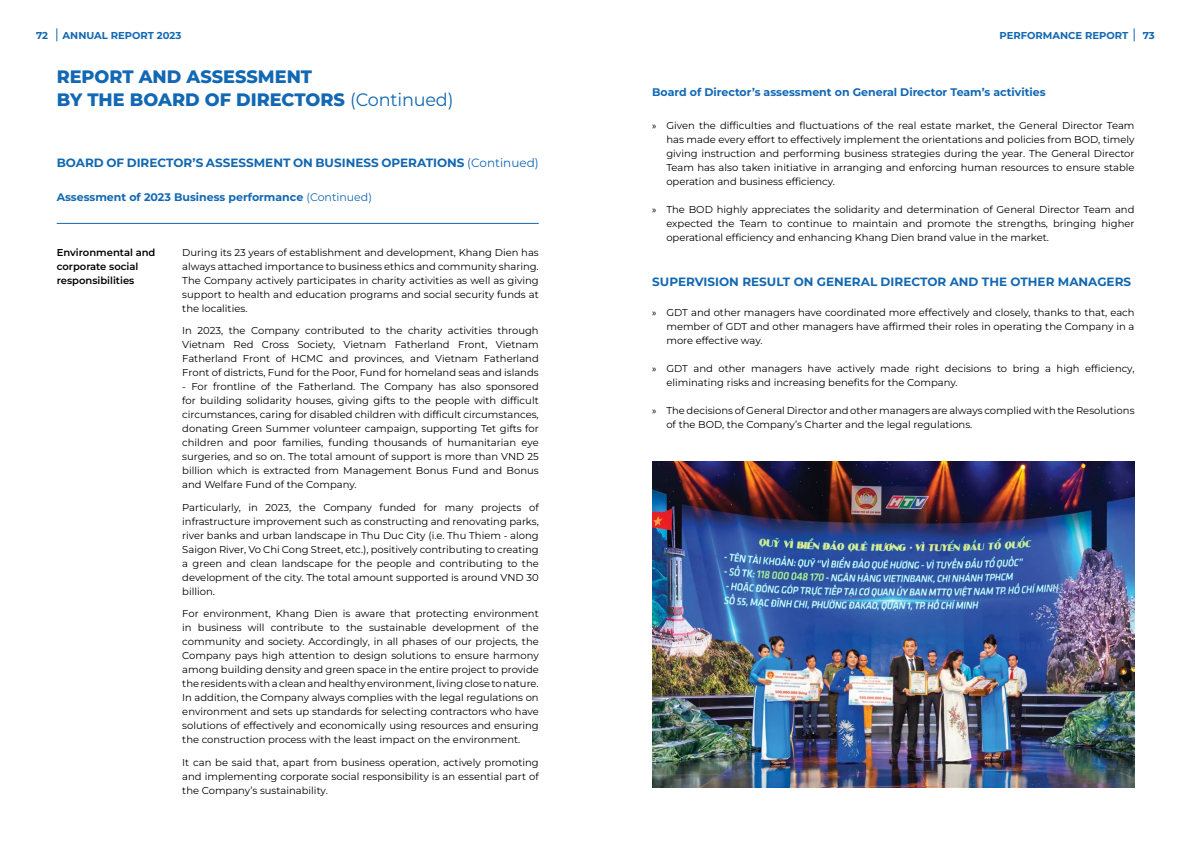
<style>
.page{position:relative;width:1191px;height:842px;background:#fff}
.page>*{position:absolute;margin:0;border:0;box-sizing:border-box;transform-origin:0 0}
.t1{font:800 18px/23px "Montserrat";color:#1268b3}
.t2{font:700 12px "Montserrat";color:#1268b3}
.t3{font:700 11px "Montserrat";color:#1268b3}
.t4{font:10px/14px "Montserrat";color:#000;text-align:justify}
.t5{font:600 10px/14px "Montserrat";color:#000}
.t6{font:700 10px "Montserrat";color:#1268b3}
.s1{font-weight:400}
.s2{font-family:"Myriad Pro"}
</style>
<div class="page">
<hr style="left:57px;top:223px;width:482px;height:1px;background:#1268b3">
<img style="left:652px;top:462px;width:482px;height:326px">
<svg style="left:56px;top:28px;width:1px;height:13px"></svg>
<svg style="left:1133px;top:28px;width:1px;height:13px"></svg>
<p class="t6" style="left:36px;top:28px;width:14px">72</p>
<p class="t6" style="left:63px;top:28px;width:120px">ANNUAL REPORT 2023</p>
<p class="t6" style="left:999px;top:28px;width:130px">PERFORMANCE REPORT</p>
<p class="t6" style="left:1142px;top:28px;width:14px">73</p>
<h1 class="t1" style="left:57px;top:64px;width:398px">REPORT AND ASSESSMENT<br>BY THE BOARD OF DIRECTORS <span class="s1">(Continued)</span></h1>
<p class="t2" style="left:57px;top:154px;width:483px">BOARD OF DIRECTOR’S ASSESSMENT ON BUSINESS OPERATIONS <span class="s1">(Continued)</span></p>
<p class="t3" style="left:57px;top:189px;width:317px">Assessment of 2023 Business performance <span class="s1">(Continued)</span></p>
<p class="t5" style="left:57px;top:245px;width:100px">Environmental and corporate social responsibilities</p>
<p class="t4" style="left:182px;top:245px;width:358px">During its 23 years of establishment and development, Khang Dien has always attached importance to business ethics and community sharing.<br>The Company actively participates in charity activities as well as giving support to health and education programs and social security funds at the localities.</p>
<p class="t4" style="left:182px;top:324px;width:358px">In 2023, the Company contributed to the charity activities through Vietnam Red Cross Society, Vietnam Fatherland Front, Vietnam Fatherland Front of HCMC and provinces, and Vietnam Fatherland Front of districts, Fund for the Poor, Fund for homeland seas and islands</p>
<p class="t4" style="left:182px;top:380px;width:358px">- For frontline of the Fatherland. The Company has also sponsored for building solidarity houses, giving gifts to the people with difficult circumstances, caring for disabled children with difficult circumstances, donating Green Summer volunteer campaign, supporting Tet gifts for children and poor families, funding thousands of humanitarian eye surgeries, and so on. The total amount of support is more than VND 25 billion which is extracted from Management Bonus Fund and Bonus and Welfare Fund of the Company.</p>
<p class="t4" style="left:182px;top:500px;width:358px">Particularly, in 2023, the Company funded for many projects of infrastructure improvement such as constructing and renovating parks, river banks and urban landscape in Thu Duc City (i.e. Thu Thiem - along Saigon River, Vo Chi Cong Street, etc.), positively contributing to creating a green and clean landscape for the people and contributing to the development of the city. The total amount supported is around VND 30 billion.</p>
<p class="t4" style="left:182px;top:607px;width:358px">For environment, Khang Dien is aware that protecting environment in business will contribute to the sustainable development of the community and society. Accordingly, in all phases of our projects, the Company pays high attention to design solutions to ensure harmony among building density and green space in the entire project to provide the residents with a clean and healthy environment, living close to nature.<br>In addition, the Company always complies with the legal regulations on environment and sets up standards for selecting contractors who have solutions of effectively and economically using resources and ensuring the construction process with the least impact on the environment.</p>
<p class="t4" style="left:182px;top:755px;width:358px">It can be said that, apart from business operation, actively promoting and implementing corporate social responsibility is an essential part of the Company’s sustainability.</p>
<p class="t3" style="left:652px;top:84px;width:395px">Board of Director’s assessment on General Director Team’s activities</p>
<p class="t4" style="left:666px;top:118px;width:470px;text-indent:-14px"><span class="s2">»</span> Given the difficulties and fluctuations of the real estate market, the General Director Team has made every effort to effectively implement the orientations and policies from BOD, timely giving instruction and performing business strategies during the year. The General Director Team has also taken initiative in arranging and enforcing human resources to ensure stable operation and business efficiency.</p>
<p class="t4" style="left:666px;top:202px;width:469px;text-indent:-14px"><span class="s2">»</span> The BOD highly appreciates the solidarity and determination of General Director Team and expected the Team to continue to maintain and promote the strengths, bringing higher operational efficiency and enhancing Khang Dien brand value in the market.</p>
<p class="t2" style="left:652px;top:273px;width:480px">SUPERVISION RESULT ON GENERAL DIRECTOR AND THE OTHER MANAGERS</p>
<p class="t4" style="left:666px;top:305px;width:470px;text-indent:-14px"><span class="s2">»</span> GDT and other managers have coordinated more effectively and closely, thanks to that, each member of GDT and other managers have affirmed their roles in operating the Company in a more effective way.</p>
<p class="t4" style="left:666px;top:361px;width:469px;text-indent:-14px"><span class="s2">»</span> GDT and other managers have actively made right decisions to bring a high efficiency, eliminating risks and increasing benefits for the Company.</p>
<p class="t4" style="left:666px;top:403px;width:470px;text-indent:-14px"><span class="s2">»</span> The decisions of General Director and other managers are always complied with the Resolutions of the BOD, the Company’s Charter and the legal regulations.</p>
</div>
